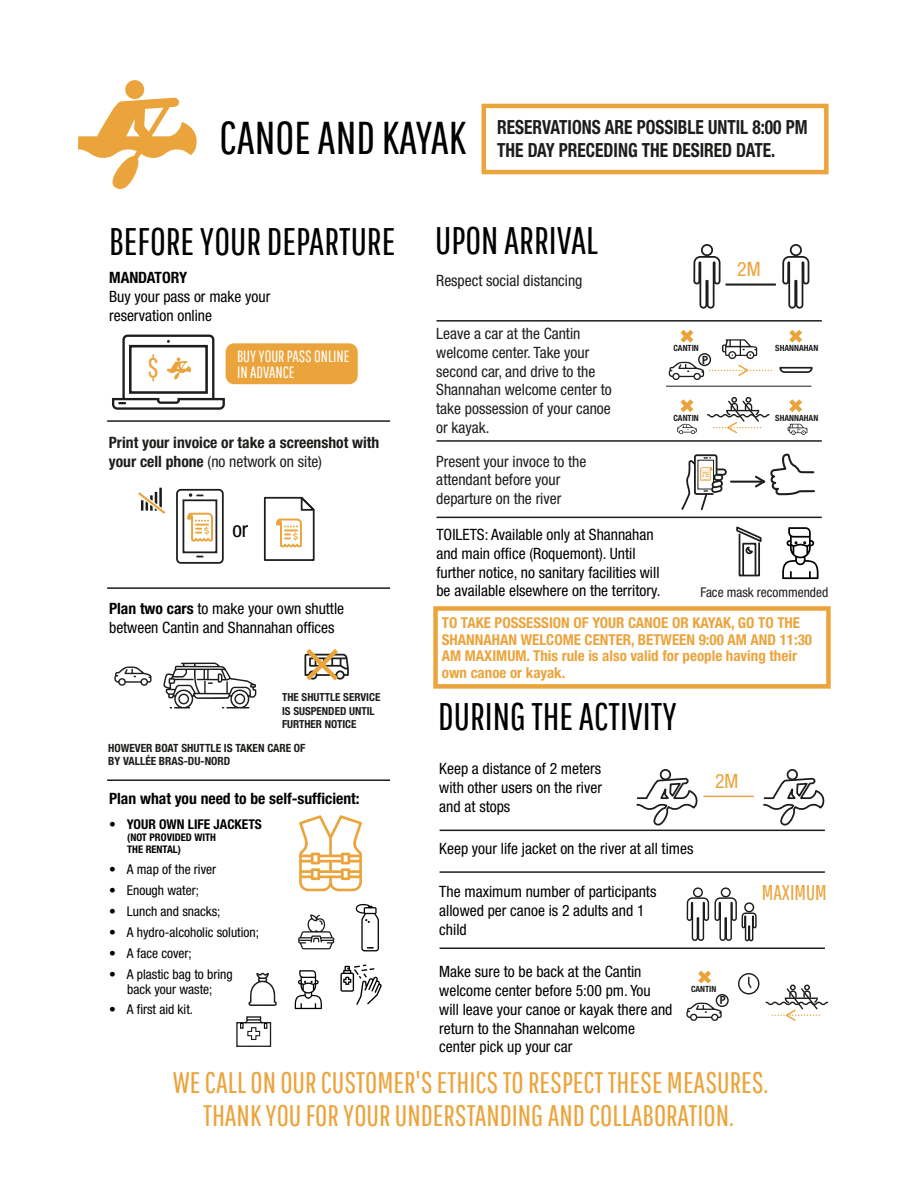
<style>
.page{position:relative;width:918px;height:1188px;background:#fff}
.page>*{position:absolute;margin:0;border:0;box-sizing:border-box;transform-origin:0 0}
.t1{font:46.05px "Pathway Gothic One";color:#000101}
.t2{font:38.4px "Pathway Gothic One";color:#000101}
.t3{font:29.7px/33.3px "Pathway Gothic One";color:#eba43c;text-align:center}
.t4{font:29.25px "Pathway Gothic One";color:#eba43c}
.t5{font:condensed 21.6px "Helvetica Neue";color:#000101}
.t6{font:21.3px "Pathway Gothic One";color:#eba43c}
.t7{font:condensed 19.8px "Helvetica Neue";color:#eba43c}
.t8{font:700 condensed 19.5px/23.4px "Helvetica Neue";color:#1d1d1b;scale:.89 1}
.t9{font:16.2px/16.2px "Pathway Gothic One";color:#fff}
.t10{font:condensed 15.6px/18.8px "Helvetica Neue";color:#000101}
.t11{font:condensed 15.6px/18.8px "Helvetica Neue";color:#1d1d1b}
.t12{font:700 condensed 15.6px/18.8px "Helvetica Neue";color:#1d1d1b}
.t13{font:700 condensed 15.6px "Helvetica Neue";color:#000101}
.t14{font:700 condensed 15px/16.5px "Helvetica Neue";color:#eba43c}
.t15{font:condensed 13.5px/15px "Helvetica Neue";color:#000101;text-align:center}
.t16{font:700 condensed 13.5px "Helvetica Neue";color:#000101}
.t17{font:condensed 13.5px "Helvetica Neue";color:#1d1d1b}
.t18{font:700 condensed 11.4px/13.6px "Helvetica Neue";color:#1d1d1b}
.t19{font:700 condensed 11.1px/13.4px "Helvetica Neue";color:#1d1d1b}
.t20{font:700 condensed 10.5px/12px "Helvetica Neue";color:#000101}
.t21{font:700 condensed 8.55px "Helvetica Neue";color:#1d1d1b}
.s1{font-weight:400}
.s2{font-weight:700}
</style>
<div class="page">
<div style="left:125px;top:80px;width:19px;height:19px;background:#eba43c;border-radius:50%"></div>
<svg style="left:78px;top:98px;width:119px;height:91px"></svg>
<div style="left:482px;top:104px;width:347px;height:70px;border:4px solid #eba43c"></div>
<svg style="left:163px;top:663px;width:93px;height:46px"></svg>
<svg style="left:114px;top:666px;width:38px;height:20px"></svg>
<svg style="left:304px;top:648px;width:45px;height:33px"></svg>
<svg style="left:112px;top:334px;width:114px;height:76px"></svg>
<svg style="left:189px;top:493px;width:14px;height:4px"></svg>
<div style="left:176px;top:489px;width:48px;height:75px;border:2px solid #1d1d1b;border-radius:4px"></div>
<div style="left:183px;top:499px;width:34px;height:54px;border:2px solid #1d1d1b"></div>
<svg style="left:187px;top:513px;width:26px;height:29px"></svg>
<svg style="left:263px;top:496px;width:52px;height:65px"></svg>
<svg style="left:340px;top:964px;width:42px;height:41px"></svg>
<svg style="left:295px;top:970px;width:27px;height:39px"></svg>
<svg style="left:356px;top:904px;width:23px;height:47px"></svg>
<svg style="left:298px;top:914px;width:37px;height:35px"></svg>
<svg style="left:138px;top:488px;width:27px;height:26px"></svg>
<hr style="left:107px;top:420px;width:283px;height:2px;background:#1d1d1b">
<hr style="left:107px;top:587px;width:283px;height:2px;background:#1d1d1b">
<hr style="left:107px;top:779px;width:283px;height:2px;background:#1d1d1b">
<svg style="left:248px;top:972px;width:29px;height:34px"></svg>
<div style="left:236px;top:1022px;width:35px;height:25px;border:1px solid #1d1d1b"></div>
<div style="left:246px;top:1016px;width:15px;height:5px;border:1px solid #1d1d1b"></div>
<svg style="left:240px;top:1019px;width:27px;height:21px"></svg>
<svg style="left:299px;top:815px;width:63px;height:76px"></svg>
<hr style="left:437px;top:320px;width:385px;height:2px;background:#1d1d1b">
<hr style="left:437px;top:440px;width:385px;height:2px;background:#1d1d1b">
<hr style="left:437px;top:517px;width:385px;height:1px;background:#1d1d1b">
<svg style="left:635px;top:103px;width:194px;height:918px"></svg>
<hr style="left:440px;top:830px;width:385px;height:1px;background:#1d1d1b">
<hr style="left:440px;top:871px;width:385px;height:2px;background:#1d1d1b">
<hr style="left:440px;top:948px;width:385px;height:1px;background:#1d1d1b">
<hr style="left:703px;top:796px;width:51px;height:1px;background:#eba43c">
<div style="left:433px;top:606px;width:398px;height:83px;border:4px solid #eba43c"></div>
<div style="left:226px;top:343px;width:132px;height:41px;background:#eba43c;border-radius:9px"></div>
<h1 class="t1" style="left:219px;top:110px;width:248px">CANOE AND KAYAK</h1>
<p class="t8" style="left:497px;top:115px;width:350px">RESERVATIONS ARE POSSIBLE UNTIL 8:00 PM<br>THE DAY PRECEDING THE DESIRED DATE.</p>
<h2 class="t2" style="left:109px;top:218px;width:288px">BEFORE YOUR DEPARTURE</h2>
<p class="t13" style="left:109px;top:268px;width:80px">MANDATORY</p>
<p class="t10" style="left:109px;top:287px;width:163px">Buy your pass or make your reservation online</p>
<h3 class="t4" style="left:147px;top:350px;width:13px">$</h3>
<p class="t9" style="left:237px;top:348px;width:114px">BUY YOUR PASS ONLINE<br>IN ADVANCE</p>
<p class="t12" style="left:109px;top:433px;width:272px">Print your invoice or take a screenshot with your cell phone <span class="s1">(no network on site)</span></p>
<h3 class="t5" style="left:232px;top:517px;width:17px">or</h3>
<p class="t10" style="left:109px;top:599px;width:237px"><span class="s2">Plan two cars</span> to make your own shuttle between Cantin and Shannahan offices</p>
<p class="t19" style="left:282px;top:691px;width:100px">THE SHUTTLE SERVICE<br>IS SUSPENDED UNTIL<br>FURTHER NOTICE</p>
<p class="t18" style="left:108px;top:741px;width:199px">HOWEVER BOAT SHUTTLE IS TAKEN CARE OF<br>BY VALLÉE BRAS-DU-NORD</p>
<p class="t13" style="left:109px;top:789px;width:252px">Plan what you need to be self-sufficient:</p>
<p class="t16" style="left:109px;top:817px;width:154px">• YOUR OWN LIFE JACKETS</p>
<p class="t20" style="left:127px;top:832px;width:90px">(NOT PROVIDED WITH<br>THE RENTAL)</p>
<p class="t15" style="left:109px;top:862px;width:109px">• A map of the river</p>
<p class="t15" style="left:109px;top:883px;width:91px">• Enough water;</p>
<p class="t15" style="left:109px;top:904px;width:113px">• Lunch and snacks;</p>
<p class="t15" style="left:109px;top:925px;width:151px">• A hydro-alcoholic solution;</p>
<p class="t15" style="left:109px;top:945px;width:84px">• A face cover;</p>
<p class="t15" style="left:109px;top:966px;width:125px">• A plastic bag to bring back your waste;</p>
<p class="t15" style="left:109px;top:1002px;width:85px">• A first aid kit.</p>
<h2 class="t2" style="left:435px;top:218px;width:164px">UPON ARRIVAL</h2>
<p class="t11" style="left:436px;top:271px;width:148px">Respect social distancing</p>
<p class="t11" style="left:436px;top:324px;width:177px">Leave a car at the Cantin welcome center. Take your second car, and drive to the<br>Shannahan welcome center to take possession of your canoe or kayak.</p>
<p class="t11" style="left:436px;top:452px;width:152px">Present your invoce to the attendant before your departure on the river</p>
<p class="t10" style="left:436px;top:525px;width:226px">TOILETS: Available only at Shannahan and main office (Roquemont). Until further notice, no sanitary facilities will be available elsewhere on the territory.</p>
<p class="t7" style="left:737px;top:257px;width:25px">2M</p>
<p class="t21" style="left:673px;top:343px;width:27px">CANTIN</p>
<p class="t21" style="left:775px;top:343px;width:44px">SHANNAHAN</p>
<p class="t18" style="left:702px;top:353px;width:7px">P</p>
<p class="t21" style="left:673px;top:412px;width:27px">CANTIN</p>
<p class="t21" style="left:775px;top:412px;width:44px">SHANNAHAN</p>
<p class="t17" style="left:700px;top:585px;width:129px">Face mask recommended</p>
<p class="t14" style="left:442px;top:615px;width:372px">TO TAKE POSSESSION OF YOUR CANOE OR KAYAK, GO TO THE SHANNAHAN WELCOME CENTER, BETWEEN 9:00 AM AND 11:30<br>AM MAXIMUM. This rule is also valid for people having their own canoe or kayak.</p>
<h2 class="t2" style="left:438px;top:693px;width:240px">DURING THE ACTIVITY</h2>
<p class="t10" style="left:439px;top:759px;width:164px;text-align:justify">Keep a distance of 2 meters with other users on the river and at stops</p>
<p class="t10" style="left:439px;top:839px;width:256px">Keep your life jacket on the river at all times</p>
<p class="t10" style="left:439px;top:882px;width:219px">The maximum number of participants allowed per canoe is 2 adults and 1 child</p>
<p class="t10" style="left:439px;top:962px;width:235px">Make sure to be back at the Cantin welcome center before 5:00 pm. You will leave your canoe or kayak there and return to the Shannahan welcome center pick up your car</p>
<p class="t7" style="left:715px;top:769px;width:25px">2M</p>
<p class="t21" style="left:691px;top:984px;width:27px">CANTIN</p>
<p class="t18" style="left:720px;top:993px;width:7px">P</p>
<h3 class="t6" style="left:762px;top:880px;width:66px">MAXIMUM</h3>
<h3 class="t3" style="left:173px;top:1065px;width:597px">WE CALL ON OUR CUSTOMER'S ETHICS TO RESPECT THESE MEASURES.<br>THANK YOU FOR YOUR UNDERSTANDING AND COLLABORATION.</h3>
</div>
